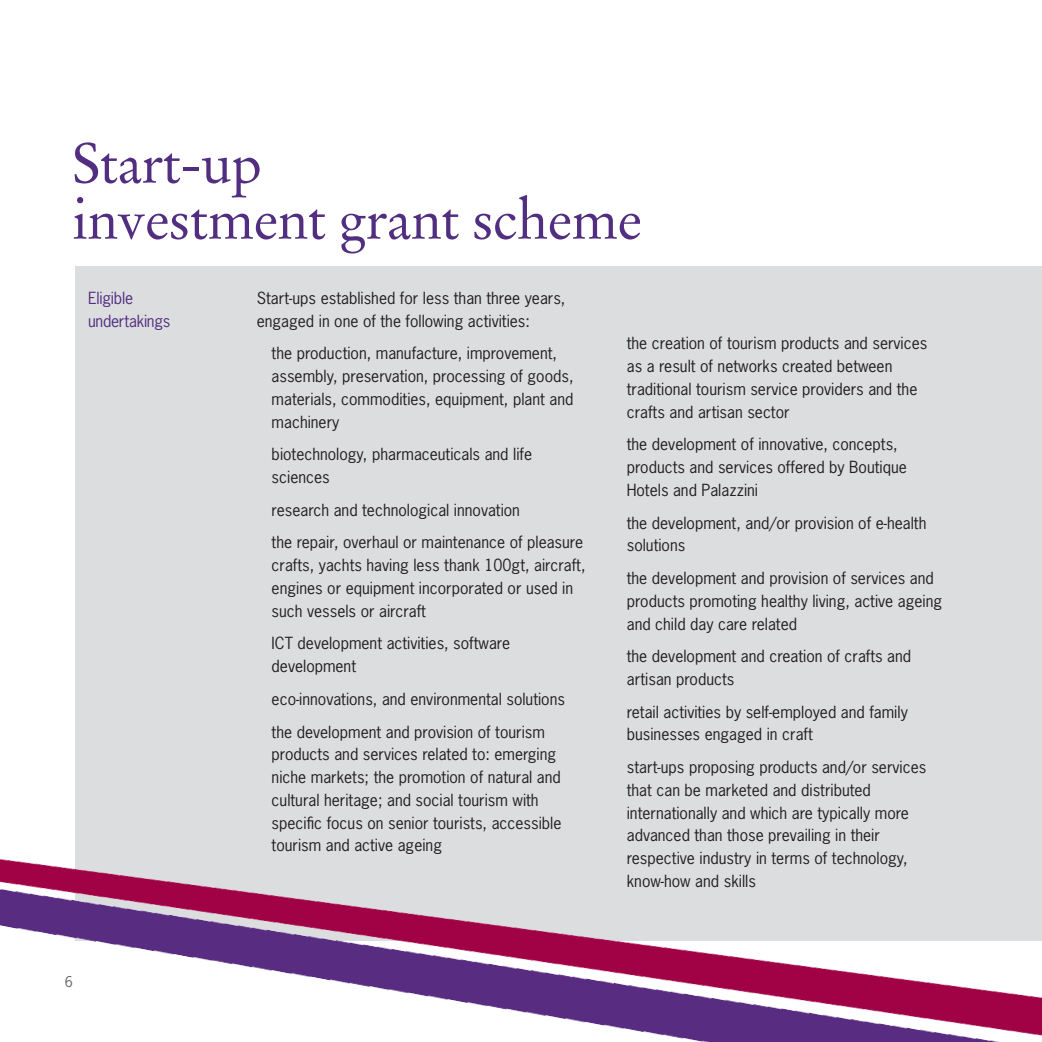
<style>
.page{position:relative;width:1042px;height:1042px;background:#fff}
.page>*{position:absolute;margin:0;border:0;box-sizing:border-box;transform-origin:0 0}
.t1{font:56px/56px "Stempel Garamond Roman";letter-spacing:-.015em;color:#522e81}
.t2{font:15.75px/22.8px "News Gothic Std";color:#231f20}
.t3{font:15.75px "News Gothic Std";letter-spacing:-.015em;color:#522e81}
.t4{font:14px "News Gothic Std";color:#636366}
</style>
<div class="page">
<div style="left:75px;top:266px;width:967px;height:674px;background:#dcdddf"></div>
<img style="left:0;top:858px;width:1042px;height:184px">
<p class="t1" style="left:72px;top:136px;width:571px">Start-up<br>investment grant scheme</p>
<p class="t3" style="left:88px;top:288px;width:46px">Eligible</p>
<p class="t3" style="left:88px;top:311px;width:84px">undertakings</p>
<p class="t4" style="left:65px;top:972px;width:10px">6</p>
<p class="t2" style="left:257px;top:286px;width:310px">Start-ups established for less than three years, engaged in one of the following activities:</p>
<p class="t2" style="left:272px;top:342px;width:303px">the production, manufacture, improvement, assembly, preservation, processing of goods, materials, commodities, equipment, plant and machinery</p>
<p class="t2" style="left:272px;top:443px;width:262px">biotechnology, pharmaceuticals and life sciences</p>
<p class="t2" style="left:272px;top:498px;width:250px">research and technological innovation</p>
<p class="t2" style="left:272px;top:531px;width:315px">the repair, overhaul or maintenance of pleasure crafts, yachts having less thank 100gt, aircraft, engines or equipment incorporated or used in such vessels or aircraft</p>
<p class="t2" style="left:272px;top:632px;width:240px">ICT development activities, software development</p>
<p class="t2" style="left:272px;top:687px;width:295px">eco-innovations, and environmental solutions</p>
<p class="t2" style="left:272px;top:720px;width:291px">the development and provision of tourism products and services related to: emerging niche markets; the promotion of natural and cultural heritage; and social tourism with specific focus on senior tourists, accessible tourism and active ageing</p>
<p class="t2" style="left:627px;top:332px;width:302px">the creation of tourism products and services as a result of networks created between traditional tourism service providers and the crafts and artisan sector</p>
<p class="t2" style="left:627px;top:433px;width:282px">the development of innovative, concepts, products and services offered by Boutique<br>Hotels and Palazzini</p>
<p class="t2" style="left:627px;top:511px;width:301px">the development, and/or provision of e-health solutions</p>
<p class="t2" style="left:627px;top:566px;width:317px">the development and provision of services and products promoting healthy living, active ageing and child day care related</p>
<p class="t2" style="left:627px;top:645px;width:286px">the development and creation of crafts and artisan products</p>
<p class="t2" style="left:627px;top:700px;width:282px">retail activities by self-employed and family businesses engaged in craft</p>
<p class="t2" style="left:627px;top:755px;width:301px">start-ups proposing products and/or services that can be marketed and distributed internationally and which are typically more advanced than those prevailing in their respective industry in terms of technology, know-how and skills</p>
</div>
